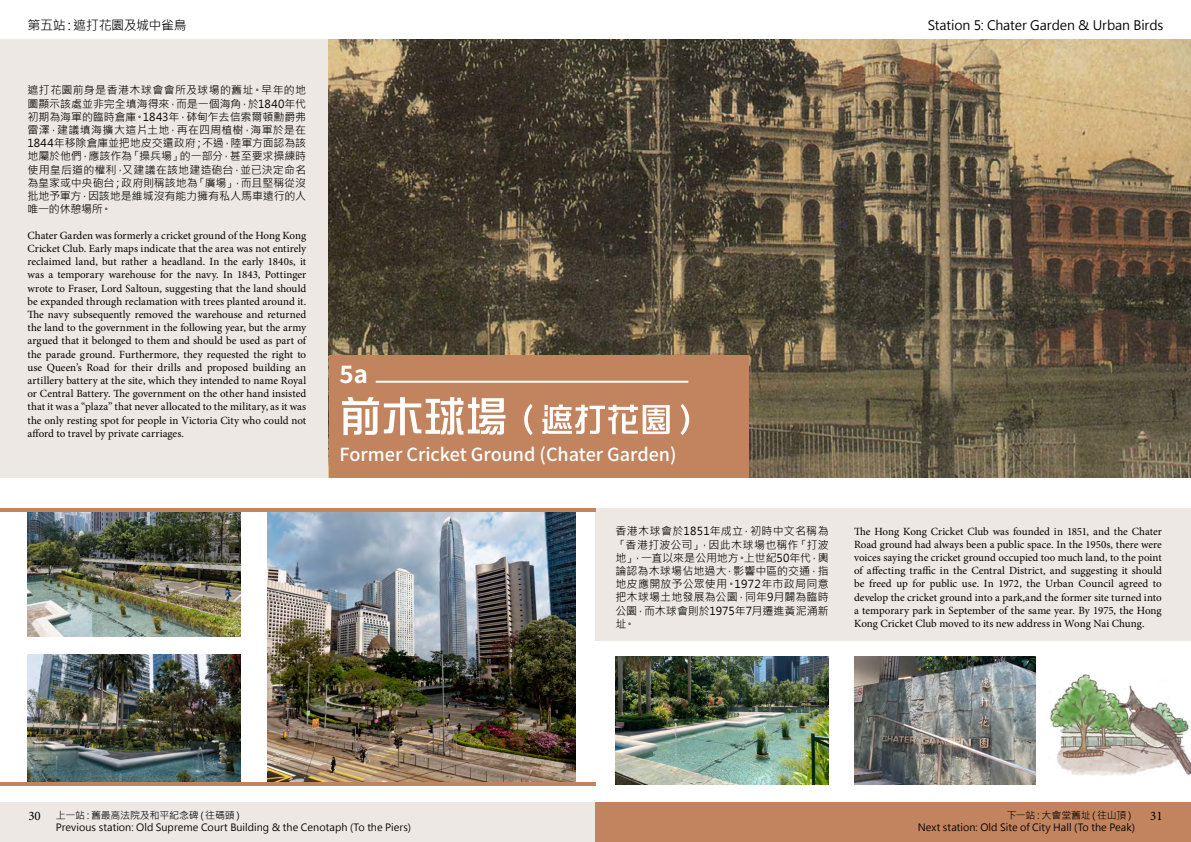
<style>
.page{position:relative;width:1191px;height:842px;background:#fff}
.page>*{position:absolute;margin:0;border:0;box-sizing:border-box;transform-origin:0 0}
.t1{font:700 24px "Source Han Sans HK";color:#fff}
.t2{font:500 18px "Source Han Sans HK";color:#fff}
.t3{font:13px "Microsoft Jheng Hei";letter-spacing:-.01em;color:#000}
.t4{font:13px "Microsoft Jheng Hei";letter-spacing:-.03em;color:#000}
.t5{font:13px "Minion Pro";color:#000}
.t6{font:11px/13.2px "Minion Pro";letter-spacing:-.005em;color:#000;text-align:justify}
.t7{font:11px/13.2px "Microsoft Jheng Hei";letter-spacing:-.005em;color:#000;text-align:justify}
.t8{font:10px/12px "Microsoft Jheng Hei";color:#000}
</style>
<div class="page">
<div style="left:0;top:802px;width:595px;height:40px;background:#ede8e3"></div>
<div style="left:595px;top:802px;width:596px;height:40px;background:#c2835f"></div>
<div style="left:595px;top:508px;width:596px;height:132px;background:#ede8e3"></div>
<div style="left:0;top:40px;width:329px;height:438px;background:#ede8e3"></div>
<img style="left:27px;top:512px;width:214px;height:124px">
<img style="left:267px;top:512px;width:308px;height:270px">
<img style="left:27px;top:654px;width:214px;height:128px">
<hr style="left:0;top:508px;width:595px;height:4px;background:#c2835f">
<hr style="left:0;top:782px;width:595px;height:3px;background:#c2835f">
<img style="left:329px;top:40px;width:862px;height:438px">
<img style="left:1049px;top:674px;width:142px;height:102px">
<img style="left:615px;top:656px;width:213px;height:128px">
<img style="left:854px;top:656px;width:181px;height:128px">
<div style="left:329px;top:355px;width:419px;height:123px;background:#c2835f"></div>
<hr style="left:376px;top:381px;width:312px;height:2px;background:#fff">
<svg style="left:342px;top:397px;width:163px;height:38px"></svg>
<svg style="left:524px;top:404px;width:9px;height:31px"></svg>
<svg style="left:542px;top:404px;width:147px;height:31px"></svg>
<p class="t4" style="left:27px;top:17px;width:161px">第五站：遮打花園及城中雀鳥</p>
<p class="t3" style="left:927px;top:17px;width:237px">Station 5: Chater Garden &amp; Urban Birds</p>
<p class="t7" style="left:27px;top:84px;width:280px">遮打花園前身是香港木球會會所及球場的舊址。早年的地圖顯示該處並非完全填海得來，而是一個海角，於1840年代初期為海軍的臨時倉庫。1843年，砵甸乍去信索爾頓勳爵弗雷澤，建議填海擴大這片土地，再在四周植樹，海軍於是在1844年移除倉庫並把地皮交還政府；不過，陸軍方面認為該地屬於他們，應該作為「操兵場」的一部分，甚至要求操練時使用皇后道的權利，又建議在該地建造砲台，並已決定命名為皇家或中央砲台；政府則稱該地為「廣場」，而且堅稱從沒批地予軍方，因該地是維城沒有能力擁有私人馬車遠行的人唯一的休憩場所。</p>
<p class="t6" style="left:27px;top:229px;width:280px">Chater Garden was formerly a cricket ground of the Hong Kong Cricket Club. Early maps indicate that the area was not entirely reclaimed land, but rather a headland. In the early 1840s, it was a temporary warehouse for the navy. In 1843, Pottinger wrote to Fraser, Lord Saltoun, suggesting that the land should be expanded through reclamation with trees planted around it.<br>The navy subsequently removed the warehouse and returned the land to the government in the following year, but the army argued that it belonged to them and should be used as part of the parade ground. Furthermore, they requested the right to use Queen’s Road for their drills and proposed building an artillery battery at the site, which they intended to name Royal or Central Battery. The government on the other hand insisted that it was a “plaza” that never allocated to the military, as it was the only resting spot for people in Victoria City who could not afford to travel by private carriages.</p>
<p class="t1" style="left:339px;top:361px;width:30px">5a</p>
<p class="t2" style="left:339px;top:444px;width:338px">Former Cricket Ground (Chater Garden)</p>
<p class="t7" style="left:615px;top:525px;width:215px">香港木球會於1851年成立，初時中文名稱為「香港打波公司」，因此木球場也稱作「打波地」，一直以來是公用地方。上世紀50年代，輿論認為木球場佔地過大，影響中區的交通，指地皮應開放予公眾使用。1972年市政局同意把木球場土地發展為公園，同年9月闢為臨時公園，而木球會則於1975年7月遷進黃泥涌新址。</p>
<p class="t6" style="left:854px;top:524px;width:309px">The Hong Kong Cricket Club was founded in 1851, and the Chater Road ground had always been a public space. In the 1950s, there were voices saying the cricket ground occupied too much land, to the point of affecting traffic in the Central District, and suggesting it should be freed up for public use. In 1972, the Urban Council agreed to develop the cricket ground into a park,and the former site turned into a temporary park in September of the same year. By 1975, the Hong Kong Cricket Club moved to its new address in Wong Nai Chung.</p>
<p class="t8" style="left:56px;top:810px;width:357px">上一站：舊最高法院及和平紀念碑（往碼頭）<br>Previous station: Old Supreme Court Building &amp; the Cenotaph (To the Piers)</p>
<p class="t8" style="left:917px;top:809px;width:219px;text-align:right">下一站：大會堂舊址（往山頂）<br>Next station: Old Site of City Hall (To the Peak)</p>
<p class="t5" style="left:28px;top:807px;width:14px">30</p>
<p class="t5" style="left:1150px;top:807px;width:14px">31</p>
</div>
